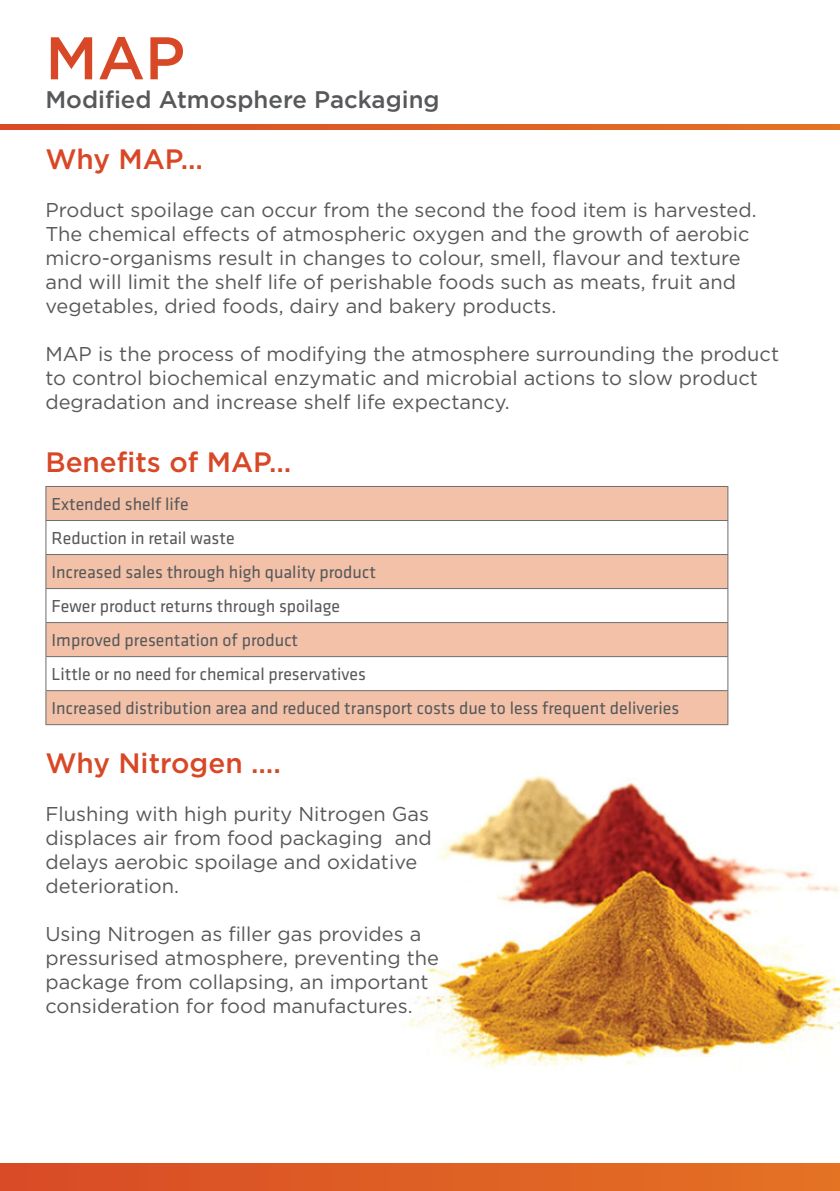
<style>
.page{position:relative;width:840px;height:1191px;background:#fff}
.page>*{position:absolute;margin:0;border:0;box-sizing:border-box;transform-origin:0 0}
.t1{font:500 60px "Gotham";color:#d84726}
.t2{font:500 28px "Gotham";color:#d84726}
.t3{font:500 24px "Gotham";color:#57585a}
.t4{font:20px/24px "Gotham";color:#57585a}
.t5{font:18px "Klavika Regular TF";color:#57585a}
</style>
<div class="page">
<div style="left:0;top:1163px;width:839px;height:28px;background:linear-gradient(to right,#d84a26,#e47224)"></div>
<img style="left:313px;top:709px;width:526px;height:360px">
<div style="left:46px;top:487px;width:681px;height:237px;background:#f2c1a8"></div>
<svg style="left:46px;top:521px;width:681px;height:169px"></svg>
<hr style="left:45px;top:486px;width:683px;height:1px;background:#6d6e70">
<hr style="left:45px;top:487px;width:1px;height:33px;background:#6d6e70">
<hr style="left:727px;top:487px;width:1px;height:33px;background:#6d6e70">
<hr style="left:45px;top:520px;width:683px;height:1px;background:#6d6e70">
<hr style="left:45px;top:521px;width:1px;height:33px;background:#6d6e70">
<hr style="left:727px;top:521px;width:1px;height:33px;background:#6d6e70">
<hr style="left:45px;top:554px;width:683px;height:1px;background:#6d6e70">
<hr style="left:45px;top:555px;width:1px;height:33px;background:#6d6e70">
<hr style="left:727px;top:555px;width:1px;height:33px;background:#6d6e70">
<hr style="left:45px;top:588px;width:683px;height:1px;background:#6d6e70">
<hr style="left:45px;top:589px;width:1px;height:33px;background:#6d6e70">
<hr style="left:727px;top:589px;width:1px;height:33px;background:#6d6e70">
<hr style="left:45px;top:622px;width:683px;height:1px;background:#6d6e70">
<hr style="left:45px;top:623px;width:1px;height:33px;background:#6d6e70">
<hr style="left:727px;top:623px;width:1px;height:33px;background:#6d6e70">
<hr style="left:45px;top:656px;width:683px;height:1px;background:#6d6e70">
<hr style="left:45px;top:657px;width:1px;height:33px;background:#6d6e70">
<hr style="left:727px;top:657px;width:1px;height:33px;background:#6d6e70">
<hr style="left:45px;top:690px;width:683px;height:1px;background:#6d6e70">
<hr style="left:45px;top:691px;width:1px;height:33px;background:#6d6e70">
<hr style="left:727px;top:691px;width:1px;height:33px;background:#6d6e70">
<hr style="left:45px;top:724px;width:683px;height:1px;background:#6d6e70">
<svg style="left:0;top:124px;width:839px;height:6px;background:#de5e24"></svg>
<p class="t1" style="left:45px;top:19px;width:141px">MAP</p>
<p class="t3" style="left:45px;top:84px;width:395px">Modified Atmosphere Packaging</p>
<p class="t2" style="left:45px;top:141px;width:159px">Why MAP…</p>
<p class="t4" style="left:45px;top:197px;width:712px">Product spoilage can occur from the second the food item is harvested.<br>The chemical effects of atmospheric oxygen and the growth of aerobic micro-organisms result in changes to colour, smell, flavour and texture and will limit the shelf life of perishable foods such as meats, fruit and vegetables, dried foods, dairy and bakery products.</p>
<p class="t4" style="left:45px;top:341px;width:734px">MAP is the process of modifying the atmosphere surrounding the product to control biochemical enzymatic and microbial actions to slow product degradation and increase shelf life expectancy.</p>
<p class="t2" style="left:45px;top:444px;width:247px">Benefits of MAP…</p>
<p class="t5" style="left:51px;top:494px;width:139px">Extended shelf life</p>
<p class="t5" style="left:51px;top:528px;width:184px">Reduction in retail waste</p>
<p class="t5" style="left:51px;top:562px;width:326px">Increased sales through high quality product</p>
<p class="t5" style="left:51px;top:596px;width:290px">Fewer product returns through spoilage</p>
<p class="t5" style="left:51px;top:630px;width:248px">Improved presentation of product</p>
<p class="t5" style="left:51px;top:664px;width:316px">Little or no need for chemical preservatives</p>
<p class="t5" style="left:51px;top:698px;width:628px">Increased distribution area and reduced transport costs due to less frequent deliveries</p>
<p class="t2" style="left:45px;top:744px;width:237px">Why Nitrogen ….</p>
<p class="t4" style="left:45px;top:801px;width:388px">Flushing with high purity Nitrogen Gas displaces air from food packaging and delays aerobic spoilage and oxidative deterioration.</p>
<p class="t4" style="left:45px;top:921px;width:395px">Using Nitrogen as filler gas provides a pressurised atmosphere, preventing the package from collapsing, an important consideration for food manufactures.</p>
</div>
